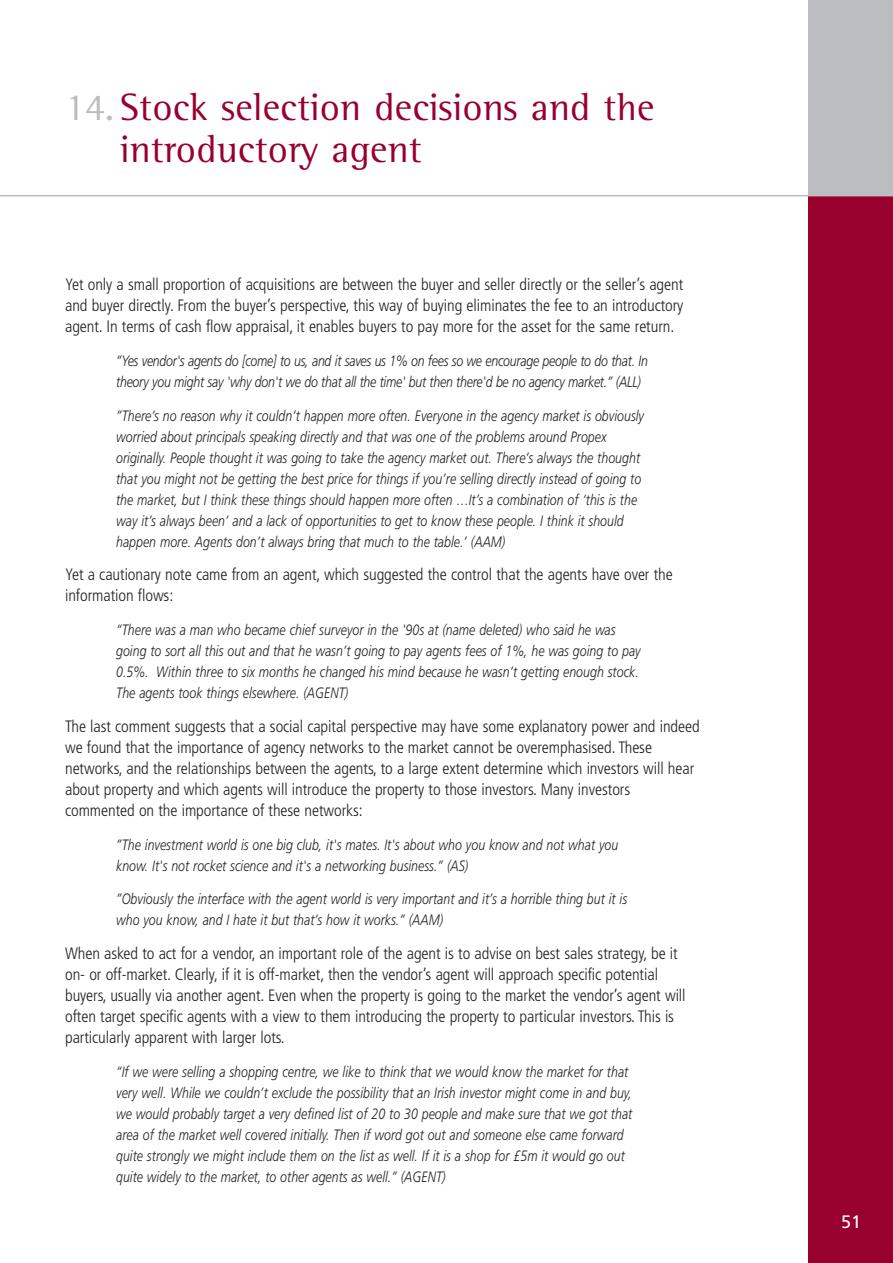
<style>
.page{position:relative;width:893px;height:1263px;background:#fff}
.page>*{position:absolute;margin:0;border:0;box-sizing:border-box;transform-origin:0 0}
.t1{font:39px/42px "Rotis Semi Serif";letter-spacing:.005em;color:#98002e}
.t2{font:18px "Frutiger";color:#fff}
.t3{font:300 condensed 16.5px/21px "Frutiger";letter-spacing:-.005em;color:#231f20}
.t4{font:italic 300 15px/21px "Frutiger";letter-spacing:.005em;color:#231f20;scale:.82 1}
.t5{font:italic 300 15px/21px "Frutiger";letter-spacing:-.015em;color:#231f20;scale:.82 1}
.s1{color:#bbbdc0}
</style>
<div class="page">
<div style="left:808px;top:0;width:84px;height:1263px;background:#bbbdc0"></div>
<div style="left:808px;top:196px;width:84px;height:1067px;background:#98002e"></div>
<hr style="left:0;top:195px;width:892px;height:1px;background:#bbbdc0">
<h1 class="t1" style="left:120px;top:89px;width:536px;text-indent:-55px"><span class="s1">14.</span> Stock selection decisions and the introductory agent</h1>
<p class="t3" style="left:65px;top:275px;width:619px;text-align:justify">Yet only a small proportion of acquisitions are between the buyer and seller directly or the seller’s agent and buyer directly. From the buyer’s perspective, this way of buying eliminates the fee to an introductory agent. In terms of cash flow appraisal, it enables buyers to pay more for the asset for the same return.</p>
<p class="t5" style="left:116px;top:351px;width:650px">”Yes vendor's agents do [come] to us, and it saves us 1% on fees so we encourage people to do that. In theory you might say 'why don't we do that all the time' but then there'd be no agency market.” (ALL)</p>
<p class="t4" style="left:116px;top:406px;width:645px">”There’s no reason why it couldn’t happen more often. Everyone in the agency market is obviously worried about principals speaking directly and that was one of the problems around Propex originally. People thought it was going to take the agency market out. There’s always the thought that you might not be getting the best price for things if you’re selling directly instead of going to the market, but I think these things should happen more often …It’s a combination of ‘this is the way it’s always been’ and a lack of opportunities to get to know these people. I think it should happen more. Agents don’t always bring that much to the table.’ (AAM)</p>
<p class="t3" style="left:65px;top:565px;width:609px">Yet a cautionary note came from an agent, which suggested the control that the agents have over the information flows:</p>
<p class="t4" style="left:116px;top:621px;width:641px">“There was a man who became chief surveyor in the '90s at (name deleted) who said he was going to sort all this out and that he wasn’t going to pay agents fees of 1%, he was going to pay 0.5%. Within three to six months he changed his mind because he wasn’t getting enough stock.<br>The agents took things elsewhere. (AGENT)</p>
<p class="t3" style="left:65px;top:717px;width:636px">The last comment suggests that a social capital perspective may have some explanatory power and indeed we found that the importance of agency networks to the market cannot be overemphasised. These networks, and the relationships between the agents, to a large extent determine which investors will hear about property and which agents will introduce the property to those investors. Many investors commented on the importance of these networks:</p>
<p class="t4" style="left:116px;top:835px;width:614px">”The investment world is one big club, it's mates. It's about who you know and not what you know. It's not rocket science and it's a networking business.” (AS)</p>
<p class="t4" style="left:116px;top:890px;width:624px">”Obviously the interface with the agent world is very important and it’s a horrible thing but it is who you know, and I hate it but that’s how it works.” (AAM)</p>
<p class="t3" style="left:65px;top:944px;width:622px">When asked to act for a vendor, an important role of the agent is to advise on best sales strategy, be it on- or off-market. Clearly, if it is off-market, then the vendor’s agent will approach specific potential buyers, usually via another agent. Even when the property is going to the market the vendor’s agent will often target specific agents with a view to them introducing the property to particular investors. This is particularly apparent with larger lots.</p>
<p class="t4" style="left:116px;top:1062px;width:631px">“If we were selling a shopping centre, we like to think that we would know the market for that very well. While we couldn’t exclude the possibility that an Irish investor might come in and buy, we would probably target a very defined list of 20 to 30 people and make sure that we got that area of the market well covered initially. Then if word got out and someone else came forward quite strongly we might include them on the list as well. If it is a shop for £5m it would go out quite widely to the market, to other agents as well.” (AGENT)</p>
<p class="t2" style="left:841px;top:1215px;width:22px">51</p>
</div>
